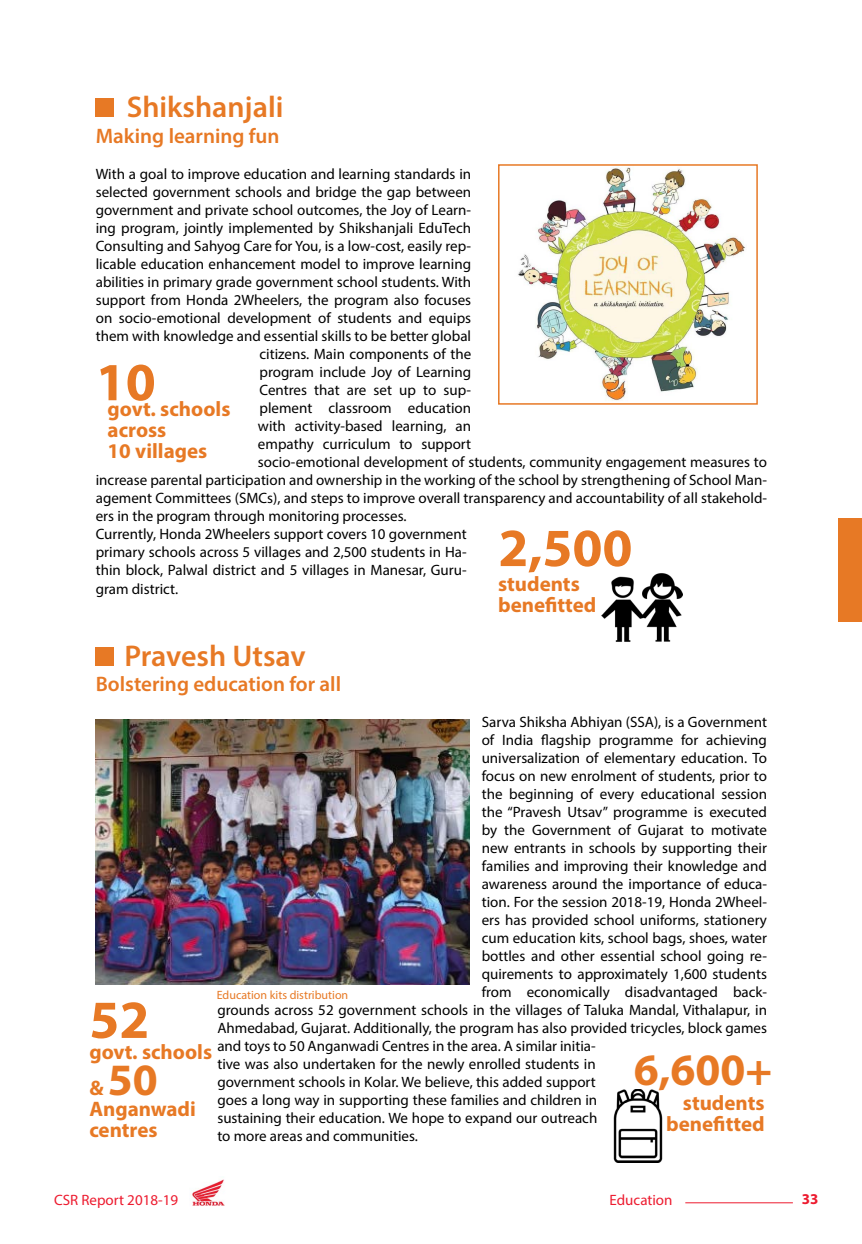
<style>
.page{position:relative;width:862px;height:1244px;background:#fff}
.page>*{position:absolute;margin:0;border:0;box-sizing:border-box;transform-origin:0 0}
.t1{font:700 54px "Myriad Pro";color:#e77925}
.t2{font:700 45px "Myriad Pro";color:#e77925}
.t3{font:600 30px "Myriad Pro";color:#e77925}
.t4{font:700 21px/21px "Myriad Pro";color:#e77925}
.t5{font:600 21px "Myriad Pro";color:#e77925}
.t6{font:15px "Myriad Pro";color:#000}
.t7{font:15px "Myriad Pro";color:#ed1b2f}
.t8{font:700 15px "Myriad Pro";color:#ed1b2f}
.t9{font:12px "Myriad Pro";color:#e77925}
.s1{font-size:21px}
</style>
<div class="page">
<img style="left:613px;top:1089px;width:50px;height:73px">
<img style="left:601px;top:573px;width:81px;height:69px">
<img style="left:518px;top:167px;width:227px;height:234px">
<div style="left:497px;top:164px;width:260px;height:241px;border:2px solid #e77925"></div>
<div style="left:96px;top:99px;width:18px;height:18px;background:#e77925"></div>
<div style="left:96px;top:647px;width:18px;height:18px;background:#e77925"></div>
<img style="left:96px;top:720px;width:373px;height:264px">
<div style="left:837px;top:518px;width:24px;height:104px;background:#e77925"></div>
<hr style="left:685px;top:1202px;width:107px;height:1px;background:#ed1b2f">
<img style="left:192px;top:1179px;width:33px;height:27px">
<h3 class="t3" style="left:127px;top:88px;width:158px">Shikshanjali</h3>
<h3 class="t5" style="left:96px;top:122px;width:185px">Making learning fun</h3>
<p class="t6" style="left:96px;top:164px;width:376px">With a goal to improve education and learning standards in</p>
<p class="t6" style="left:96px;top:182px;width:377px">selected government schools and bridge the gap between</p>
<p class="t6" style="left:96px;top:200px;width:376px">government and private school outcomes, the Joy of Learn-</p>
<p class="t6" style="left:96px;top:218px;width:377px">ing program, jointly implemented by Shikshanjali EduTech</p>
<p class="t6" style="left:96px;top:236px;width:376px">Consulting and Sahyog Care for You, is a low-cost, easily rep-</p>
<p class="t6" style="left:96px;top:254px;width:376px">licable education enhancement model to improve learning</p>
<p class="t6" style="left:96px;top:272px;width:377px">abilities in primary grade government school students. With</p>
<p class="t6" style="left:96px;top:290px;width:377px">support from Honda 2Wheelers, the program also focuses</p>
<p class="t6" style="left:96px;top:308px;width:376px">on socio-emotional development of students and equips</p>
<p class="t6" style="left:96px;top:326px;width:376px">them with knowledge and essential skills to be better global</p>
<p class="t6" style="left:259px;top:344px;width:213px">citizens. Main components of the</p>
<p class="t6" style="left:259px;top:362px;width:213px">program include Joy of Learning</p>
<p class="t6" style="left:259px;top:380px;width:213px">Centres that are set up to sup-</p>
<p class="t6" style="left:259px;top:398px;width:213px">plement classroom education</p>
<p class="t6" style="left:258px;top:416px;width:214px">with activity-based learning, an</p>
<p class="t6" style="left:258px;top:434px;width:215px">empathy curriculum to support</p>
<p class="t6" style="left:258px;top:452px;width:510px">socio-emotional development of students, community engagement measures to</p>
<p class="t6" style="left:96px;top:470px;width:672px">increase parental participation and ownership in the working of the school by strengthening of School Man-</p>
<p class="t6" style="left:96px;top:488px;width:672px">agement Committees (SMCs), and steps to improve overall transparency and accountability of all stakehold-</p>
<p class="t6" style="left:96px;top:506px;width:312px">ers in the program through monitoring processes.</p>
<p class="t6" style="left:96px;top:524px;width:372px">Currently, Honda 2Wheelers support covers 10 government</p>
<p class="t6" style="left:96px;top:542px;width:372px">primary schools across 5 villages and 2,500 students in Ha-</p>
<p class="t6" style="left:96px;top:560px;width:372px">thin block, Palwal district and 5 villages in Manesar, Guru-</p>
<p class="t6" style="left:96px;top:579px;width:84px">gram district.</p>
<h1 class="t1" style="left:96px;top:347px;width:61px">10</h1>
<h3 class="t4" style="left:108px;top:398px;width:124px">govt. schools across<br>10 villages</h3>
<h1 class="t1" style="left:498px;top:513px;width:135px">2,500</h1>
<h3 class="t4" style="left:497px;top:572px;width:100px">students benefitted</h3>
<h3 class="t3" style="left:124px;top:636px;width:183px">Pravesh Utsav</h3>
<h3 class="t5" style="left:96px;top:670px;width:247px">Bolstering education for all</h3>
<p class="t6" style="left:481px;top:712px;width:287px">Sarva Shiksha Abhiyan (SSA), is a Government</p>
<p class="t6" style="left:481px;top:730px;width:286px">of India flagship programme for achieving</p>
<p class="t6" style="left:481px;top:748px;width:286px">universalization of elementary education. To</p>
<p class="t6" style="left:481px;top:766px;width:287px">focus on new enrolment of students, prior to</p>
<p class="t6" style="left:481px;top:784px;width:286px">the beginning of every educational session</p>
<p class="t6" style="left:481px;top:802px;width:287px">the “Pravesh Utsav” programme is executed</p>
<p class="t6" style="left:481px;top:820px;width:286px">by the Government of Gujarat to motivate</p>
<p class="t6" style="left:481px;top:838px;width:286px">new entrants in schools by supporting their</p>
<p class="t6" style="left:481px;top:856px;width:286px">families and improving their knowledge and</p>
<p class="t6" style="left:481px;top:874px;width:287px">awareness around the importance of educa-</p>
<p class="t6" style="left:481px;top:892px;width:287px">tion. For the session 2018-19, Honda 2Wheel-</p>
<p class="t6" style="left:481px;top:910px;width:286px">ers has provided school uniforms, stationery</p>
<p class="t6" style="left:481px;top:928px;width:286px">cum education kits, school bags, shoes, water</p>
<p class="t6" style="left:481px;top:946px;width:287px">bottles and other essential school going re-</p>
<p class="t6" style="left:481px;top:964px;width:286px">quirements to approximately 1,600 students</p>
<p class="t6" style="left:481px;top:982px;width:287px">from economically disadvantaged back-</p>
<p class="t6" style="left:217px;top:1000px;width:551px">grounds across 52 government schools in the villages of Taluka Mandal, Vithalapur, in</p>
<p class="t6" style="left:217px;top:1018px;width:551px">Ahmedabad, Gujarat. Additionally, the program has also provided tricycles, block games</p>
<p class="t6" style="left:217px;top:1036px;width:379px">and toys to 50 Anganwadi Centres in the area. A similar initia-</p>
<p class="t6" style="left:217px;top:1054px;width:379px">tive was also undertaken for the newly enrolled students in</p>
<p class="t6" style="left:217px;top:1072px;width:380px">government schools in Kolar. We believe, this added support</p>
<p class="t6" style="left:217px;top:1090px;width:381px">goes a long way in supporting these families and children in</p>
<p class="t6" style="left:217px;top:1108px;width:381px">sustaining their education. We hope to expand our outreach</p>
<p class="t6" style="left:217px;top:1126px;width:202px">to more areas and communities.</p>
<p class="t9" style="left:217px;top:987px;width:133px">Education kits distribution</p>
<h1 class="t1" style="left:89px;top:984px;width:61px">52</h1>
<h3 class="t4" style="left:89px;top:1040px;width:124px">govt. schools</h3>
<h2 class="t2" style="left:89px;top:1050px;width:70px"><span class="s1">&amp;</span> 50</h2>
<h3 class="t4" style="left:89px;top:1097px;width:108px">Anganwadi centres</h3>
<h2 class="t2" style="left:633px;top:1041px;width:140px">6,600+</h2>
<h3 class="t4" style="left:665px;top:1091px;width:100px;text-align:right">students benefitted</h3>
<p class="t7" style="left:54px;top:1190px;width:125px">CSR Report 2018-19</p>
<p class="t7" style="left:609px;top:1190px;width:64px">Education</p>
<p class="t8" style="left:801px;top:1189px;width:18px">33</p>
</div>
